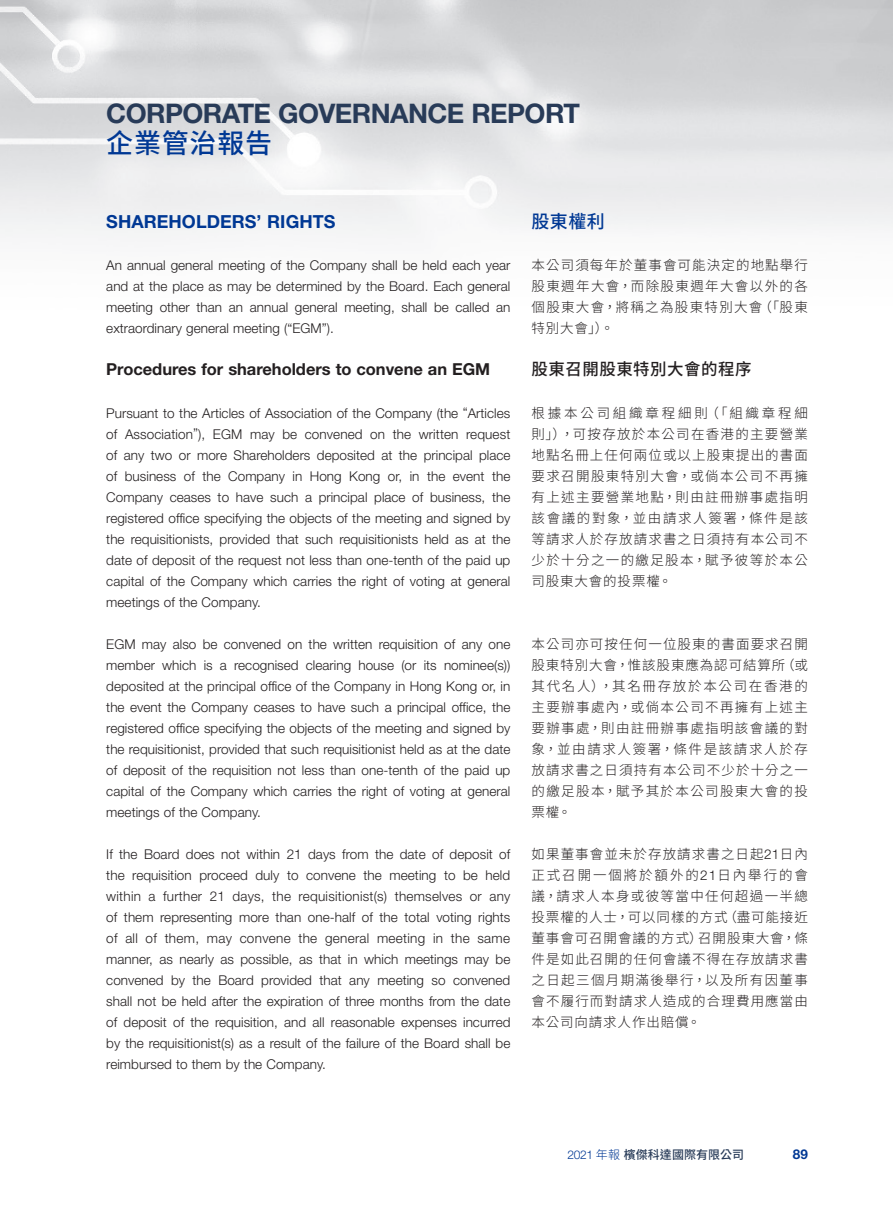
<style>
.page{position:relative;width:893px;height:1212px;background:#fff}
.page>*{position:absolute;margin:0;border:0;box-sizing:border-box;transform-origin:0 0}
.t1{font:700 27px "Helvetica Neue LT Std";letter-spacing:-.02em;color:#283b58}
.t2{font:500 27px "Source Han Sans TC";letter-spacing:.03em;color:#003894}
.Heading_1{font:700 18px "Helvetica Neue LT Std";letter-spacing:.005em;color:#003894}
.C_Heading_1{font:500 18px "Source Han Sans TC";color:#003894}
.Heading_2{font:700 16.5px "Helvetica Neue LT Std";color:#231f20}
.C_Heading_2{font:500 16.5px "Source Han Sans TC";letter-spacing:.03em;color:#231f20}
.Body_Text{font:300 13.5px/21px "Helvetica Neue LT Std";letter-spacing:.005em;color:#231f20;text-align:justify}
.C_Body_Text{font:300 13.5px/21px "Source Han Sans TC";letter-spacing:.08em;color:#231f20;text-align:justify}
.t3{font:700 13.5px "Helvetica Neue LT Std";color:#003894}
.t4{font:500 12px "Source Han Sans TC";letter-spacing:.005em;color:#283b58}
.s1{font-family:"Helvetica Neue LT Std"}
.s2{font-family:"Helvetica Neue LT Std";font-weight:300;color:#003894}
.s3{font-weight:300;color:#003894}
</style>
<div class="page">
<h1 class="t1" style="left:106px;top:97px;width:475px">CORPORATE GOVERNANCE REPORT</h1>
<h1 class="t2" style="left:106px;top:128px;width:167px">企業管治報告</h1>
<p class="Heading_1" style="left:106px;top:211px;width:231px">SHAREHOLDERS’ RIGHTS</p>
<p class="Body_Text" style="left:106px;top:255px;width:406px">An annual general meeting of the Company shall be held each year and at the place as may be determined by the Board. Each general meeting other than an annual general meeting, shall be called an extraordinary general meeting (“EGM”).</p>
<p class="Heading_2" style="left:106px;top:359px;width:385px">Procedures for shareholders to convene an EGM</p>
<p class="Body_Text" style="left:106px;top:402px;width:406px">Pursuant to the Articles of Association of the Company (the “Articles of Association”), EGM may be convened on the written request of any two or more Shareholders deposited at the principal place of business of the Company in Hong Kong or, in the event the Company ceases to have such a principal place of business, the registered office specifying the objects of the meeting and signed by the requisitionists, provided that such requisitionists held as at the date of deposit of the request not less than one-tenth of the paid up capital of the Company which carries the right of voting at general meetings of the Company.</p>
<p class="Body_Text" style="left:106px;top:633px;width:406px">EGM may also be convened on the written requisition of any one member which is a recognised clearing house (or its nominee(s)) deposited at the principal office of the Company in Hong Kong or, in the event the Company ceases to have such a principal office, the registered office specifying the objects of the meeting and signed by the requisitionist, provided that such requisitionist held as at the date of deposit of the requisition not less than one-tenth of the paid up capital of the Company which carries the right of voting at general meetings of the Company.</p>
<p class="Body_Text" style="left:106px;top:843px;width:406px">If the Board does not within 21 days from the date of deposit of the requisition proceed duly to convene the meeting to be held within a further 21 days, the requisitionist(s) themselves or any of them representing more than one-half of the total voting rights of all of them, may convene the general meeting in the same manner, as nearly as possible, as that in which meetings may be convened by the Board provided that any meeting so convened shall not be held after the expiration of three months from the date of deposit of the requisition, and all reasonable expenses incurred by the requisitionist(s) as a result of the failure of the Board shall be reimbursed to them by the Company.</p>
<p class="C_Heading_1" style="left:531px;top:212px;width:75px">股東權利</p>
<p class="C_Body_Text" style="left:531px;top:255px;width:278px">本公司須每年於董事會可能決定的地點舉行股東週年大會，而除股東週年大會以外的各個股東大會，將稱之為股東特別大會（「股東特別大會」）。</p>
<p class="C_Heading_2" style="left:531px;top:360px;width:222px">股東召開股東特別大會的程序</p>
<p class="C_Body_Text" style="left:531px;top:402px;width:278px">根據本公司組織章程細則（「組織章程細則」），可按存放於本公司在香港的主要營業地點名冊上任何兩位或以上股東提出的書面要求召開股東特別大會，或倘本公司不再擁有上述主要營業地點，則由註冊辦事處指明該會議的對象，並由請求人簽署，條件是該等請求人於存放請求書之日須持有本公司不少於十分之一的繳足股本，賦予彼等於本公司股東大會的投票權。</p>
<p class="C_Body_Text" style="left:531px;top:633px;width:278px">本公司亦可按任何一位股東的書面要求召開股東特別大會，惟該股東應為認可結算所（或其代名人），其名冊存放於本公司在香港的主要辦事處內，或倘本公司不再擁有上述主要辦事處，則由註冊辦事處指明該會議的對象，並由請求人簽署，條件是該請求人於存放請求書之日須持有本公司不少於十分之一的繳足股本，賦予其於本公司股東大會的投票權。</p>
<p class="C_Body_Text" style="left:531px;top:843px;width:278px">如果董事會並未於存放請求書之日起<span class="s1">21</span>日內正式召開一個將於額外的<span class="s1">21</span>日內舉行的會議，請求人本身或彼等當中任何超過一半總投票權的人士，可以同樣的方式（盡可能接近董事會可召開會議的方式）召開股東大會，條件是如此召開的任何會議不得在存放請求書之日起三個月期滿後舉行，以及所有因董事會不履行而對請求人造成的合理費用應當由本公司向請求人作出賠償。</p>
<p class="t4" style="left:567px;top:1148px;width:178px"><span class="s2">2021</span> <span class="s3">年報</span>檳傑科達國際有限公司</p>
<p class="t3" style="left:793px;top:1146px;width:17px">89</p>
</div>
